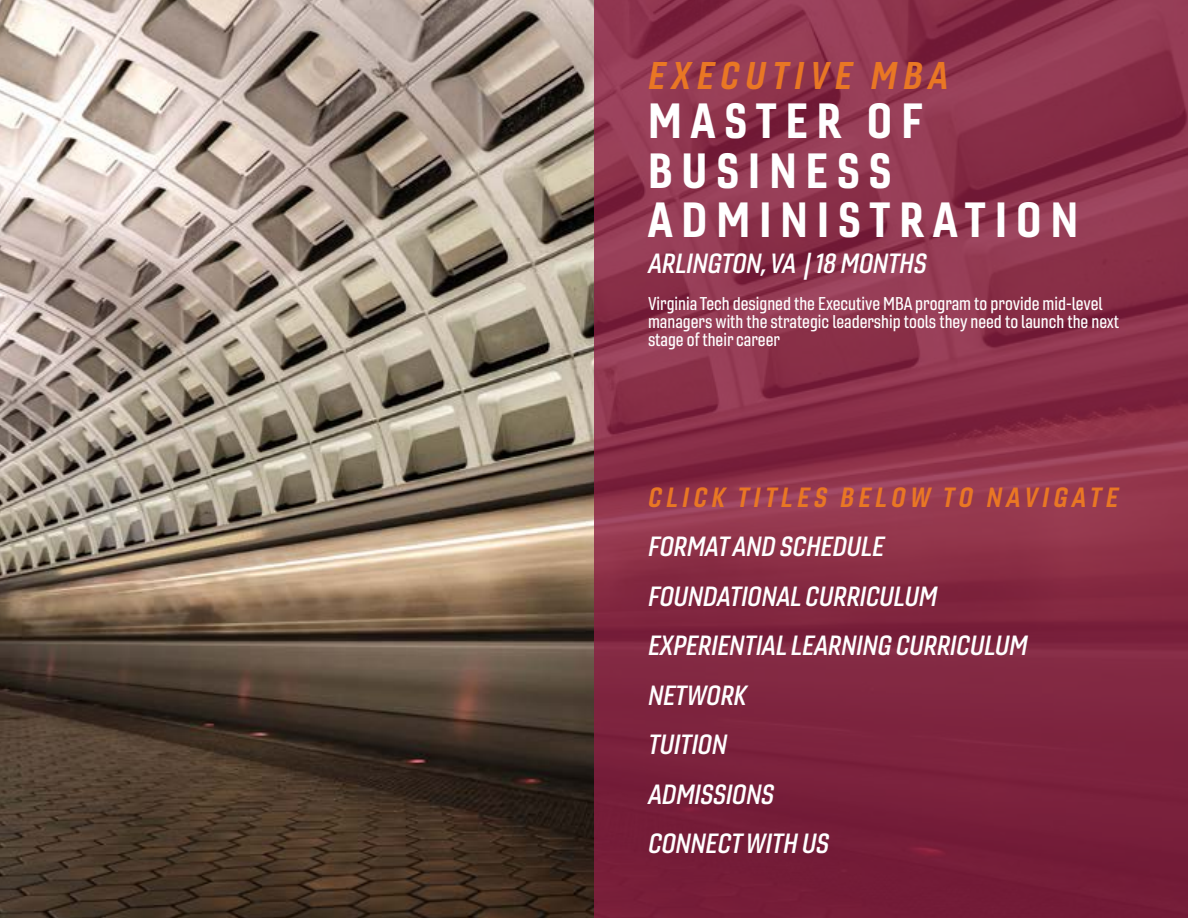
<style>
.page{position:relative;width:1188px;height:918px;background:#fff}
.page>*{position:absolute;margin:0;border:0;box-sizing:border-box;transform-origin:0 0}
.t1{font:48px/49.5px "Gineso Con Bol";letter-spacing:.19em;color:#fff}
.t2{font:37.5px "Gineso Con Bol It";letter-spacing:.17em;color:#e97724}
.t3{font:27px/49.5px "Gineso Con Dem It";color:#fff}
.t4{font:27px "Gineso Con Bol It";letter-spacing:.17em;color:#e97724}
.t5{font:18px/18px "Gineso Con Med";color:#fff}
</style>
<div class="page">
<img style="left:0;top:0;width:594px;height:918px">
<svg style="left:594px;top:0;width:594px;height:918px;background:#862d46"></svg>
<h2 class="t2" style="left:648px;top:51px;width:301px">EXECUTIVE MBA</h2>
<h1 class="t1" style="left:648px;top:95px;width:432px">MASTER OF<br>BUSINESS<br>ADMINISTRATION</h1>
<h3 class="t3" style="left:648px;top:238px;width:280px">ARLINGTON, VA | 18 MONTHS</h3>
<p class="t5" style="left:648px;top:295px;width:473px">Virginia Tech designed the Executive MBA program to provide mid-level managers with the strategic leadership tools they need to launch the next stage of their career</p>
<h3 class="t4" style="left:648px;top:480px;width:472px">CLICK TITLES BELOW TO NAVIGATE</h3>
<h3 class="t3" style="left:648px;top:522px;width:381px">FORMAT AND SCHEDULE<br>FOUNDATIONAL CURRICULUM<br>EXPERIENTIAL LEARNING CURRICULUM<br>NETWORK<br>TUITION<br>ADMISSIONS<br>CONNECT WITH US</h3>
</div>
